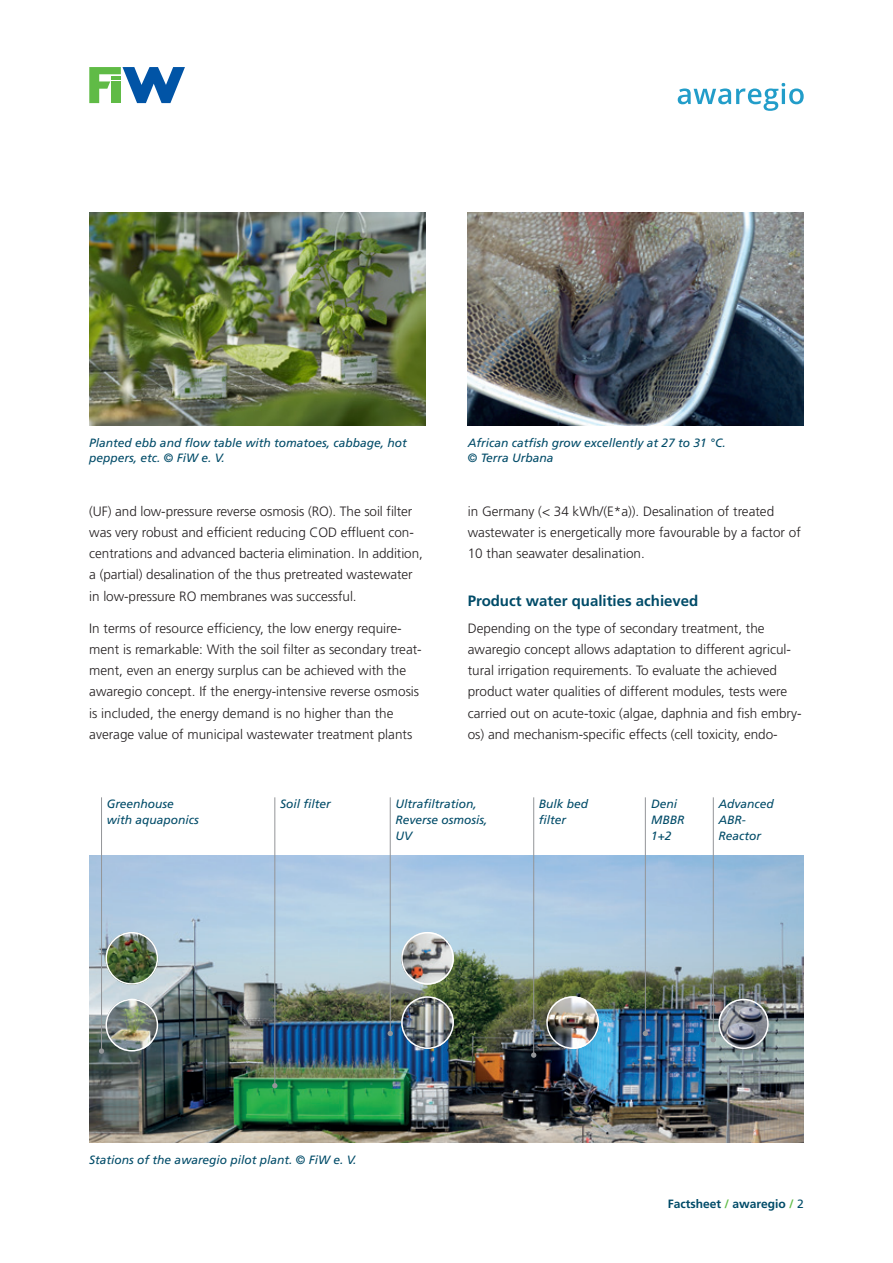
<style>
.page{position:relative;width:893px;height:1263px;background:#fff}
.page>*{position:absolute;margin:0;border:0;box-sizing:border-box;transform-origin:0 0}
.U2{font:15px "Frutiger LT 65 Bd";color:#014b68}
.Copy{font:13.5px/21.3px "Frutiger LT 45 Lt";color:#231f20}
.BU{font:12px/15.9px "Frutiger LT 56 It";color:#014b68}
.t1{font:12px "Frutiger LT 65 Bd";color:#014b68}
.s1{color:#60bb46}
.s2{font-family:"Frutiger LT 55 Rm"}
</style>
<div class="page">
<svg style="left:89px;top:67px;width:96px;height:36px"></svg>
<img style="left:89px;top:856px;width:715px;height:287px">
<hr style="left:101px;top:797px;width:1px;height:254px;background:#939598">
<svg style="left:99px;top:1048px;width:5px;height:6px"></svg>
<hr style="left:390px;top:797px;width:1px;height:236px;background:#939598">
<svg style="left:388px;top:1031px;width:5px;height:5px"></svg>
<hr style="left:713px;top:797px;width:1px;height:243px;background:#939598">
<svg style="left:711px;top:1037px;width:5px;height:5px"></svg>
<img style="left:105px;top:932px;width:53px;height:53px;border-radius:26px">
<div style="left:105px;top:932px;width:53px;height:53px;border:2px solid #fff;border-radius:50%"></div>
<img style="left:105px;top:999px;width:53px;height:52px;border-radius:26px">
<div style="left:105px;top:999px;width:53px;height:52px;border:2px solid #fff;border-radius:50%"></div>
<img style="left:401px;top:996px;width:53px;height:53px;border-radius:26px">
<div style="left:401px;top:996px;width:53px;height:53px;border:2px solid #fff;border-radius:50%"></div>
<img style="left:546px;top:996px;width:53px;height:53px;border-radius:26px">
<div style="left:546px;top:996px;width:53px;height:53px;border:2px solid #fff;border-radius:50%"></div>
<img style="left:401px;top:932px;width:53px;height:53px;border-radius:26px">
<div style="left:401px;top:932px;width:53px;height:53px;border:2px solid #fff;border-radius:50%"></div>
<img style="left:718px;top:999px;width:51px;height:50px;border-radius:25px">
<div style="left:718px;top:999px;width:51px;height:50px;border:2px solid #fff;border-radius:50%"></div>
<hr style="left:274px;top:797px;width:1px;height:289px;background:#939598">
<svg style="left:272px;top:1083px;width:5px;height:5px"></svg>
<hr style="left:533px;top:797px;width:1px;height:258px;background:#939598">
<svg style="left:531px;top:1052px;width:5px;height:6px"></svg>
<hr style="left:645px;top:797px;width:1px;height:236px;background:#939598">
<svg style="left:643px;top:1031px;width:5px;height:5px"></svg>
<img style="left:89px;top:213px;width:336px;height:212px">
<img style="left:468px;top:213px;width:336px;height:212px">
<svg style="left:678px;top:83px;width:126px;height:28px"></svg>
<p class="BU" style="left:89px;top:434px;width:319px">Planted ebb and flow table with tomatoes, cabbage, hot peppers, etc. © FiW e. V.</p>
<p class="BU" style="left:468px;top:434px;width:259px">African catfish grow excellently at 27 to 31 °C. © Terra Urbana</p>
<p class="Copy" style="left:89px;top:500px;width:335px">(UF) and low-pressure reverse osmosis (RO). The soil filter was very robust and efficient reducing COD effluent con&shy;centrations and advanced bacteria elimination. In addition, a (partial) desalination of the thus pretreated wastewater in low-pressure RO membranes was successful.</p>
<p class="Copy" style="left:89px;top:617px;width:334px">In terms of resource efficiency, the low energy require&shy;ment is remarkable: With the soil filter as secondary treat&shy;ment, even an energy surplus can be achieved with the awaregio concept. If the energy-intensive reverse osmosis is included, the energy demand is no higher than the average value of municipal wastewater treatment plants</p>
<p class="Copy" style="left:468px;top:500px;width:335px">in Germany (&lt; 34 kWh/(E*a)). Desalination of treated wastewater is energetically more favourable by a factor of<br>10 than seawater desalination.</p>
<p class="U2" style="left:468px;top:592px;width:232px">Product water qualities achieved</p>
<p class="Copy" style="left:468px;top:617px;width:335px">Depending on the type of secondary treatment, the awaregio concept allows adaptation to different agricul&shy;tural irrigation requirements. To evaluate the achieved product water qualities of different modules, tests were carried out on acute-toxic (algae, daphnia and fish embry&shy;os) and mechanism-specific effects (cell toxicity, endo-</p>
<p class="BU" style="left:107px;top:796px;width:94px">Greenhouse with aquaponics</p>
<p class="BU" style="left:395px;top:796px;width:94px">Ultrafiltration,<br>Reverse osmosis,<br>UV</p>
<p class="BU" style="left:718px;top:796px;width:57px">Advanced<br>ABR-<br>Reactor</p>
<p class="BU" style="left:280px;top:796px;width:52px">Soil filter</p>
<p class="BU" style="left:539px;top:796px;width:51px">Bulk bed filter</p>
<p class="BU" style="left:651px;top:796px;width:35px">Deni<br>MBBR<br>1+2</p>
<p class="BU" style="left:89px;top:1152px;width:269px">Stations of the awaregio pilot plant. © FiW e. V.</p>
<p class="t1" style="left:668px;top:1196px;width:137px">Factsheet <span class="s1">/</span> awaregio <span class="s1">/</span> <span class="s2">2</span></p>
</div>
